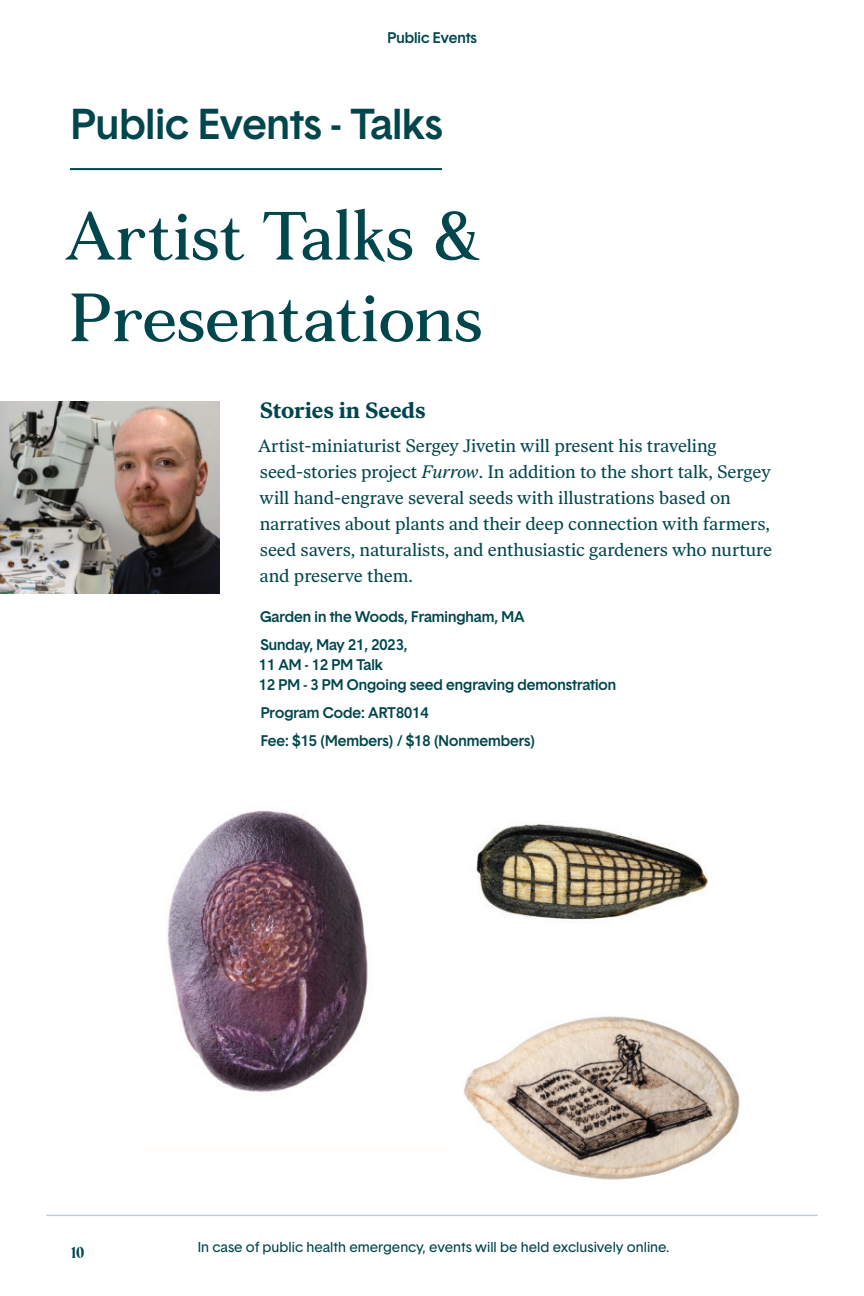
<style>
.page{position:relative;width:864px;height:1296px;background:#fff}
.page>*{position:absolute;margin:0;border:0;box-sizing:border-box;transform-origin:0 0}
.Page_headline{font:68px/81.6px "Fortescue Pro Text";color:#00464c}
.Sans-headline_with_r{font:500 42px "Basetica";color:#00464c}
.Course_headline{font:700 22px "Ivar Text";color:#00464c}
.Course_description{font:18px/26px "Ivar Text";color:#00464c}
.t1{font:16px "Eksell Display Large";color:#00464c}
.Course_info{font:500 15px/20px "Basetica";color:#00464c}
.Introduction_text{font:14px "Basetica";color:#00464c}
.s1{font-style:italic}
</style>
<div class="page">
<hr style="left:46px;top:1215px;width:772px;height:1px;background:#b7d2e2">
<img style="left:0;top:402px;width:220px;height:191px">
<img style="left:167px;top:810px;width:573px;height:370px">
<hr style="left:70px;top:168px;width:372px;height:2px;background:#00464c">
<p class="Course_info" style="left:387px;top:28px;width:91px">Public Events</p>
<p class="Sans-headline_with_r" style="left:71px;top:102px;width:373px">Public Events - Talks</p>
<p class="Page_headline" style="left:65px;top:196px;width:420px">Artist Talks &amp;<br>Presentations</p>
<p class="Course_headline" style="left:260px;top:398px;width:167px">Stories in Seeds</p>
<p class="Course_description" style="left:258px;top:433px;width:515px">Artist-miniaturist Sergey Jivetin will present his traveling seed-stories project <span class="s1">Furrow</span>. In addition to the short talk, Sergey will hand-engrave several seeds with illustrations based on narratives about plants and their deep connection with farmers, seed savers, naturalists, and enthusiastic gardeners who nurture and preserve them.</p>
<p class="Course_info" style="left:260px;top:607px;width:266px">Garden in the Woods, Framingham, MA</p>
<p class="Course_info" style="left:259px;top:635px;width:359px">Sunday, May 21, 2023,<br>11 AM - 12 PM Talk<br>12 PM - 3 PM Ongoing seed engraving demonstration</p>
<p class="Course_info" style="left:261px;top:703px;width:169px">Program Code: ART8014</p>
<p class="Course_info" style="left:261px;top:731px;width:276px">Fee: $15 (Members) / $18 (Nonmembers)</p>
<p class="t1" style="left:71px;top:1243px;width:15px">10</p>
<p class="Introduction_text" style="left:198px;top:1238px;width:473px">In case of public health emergency, events will be held exclusively online.</p>
</div>
